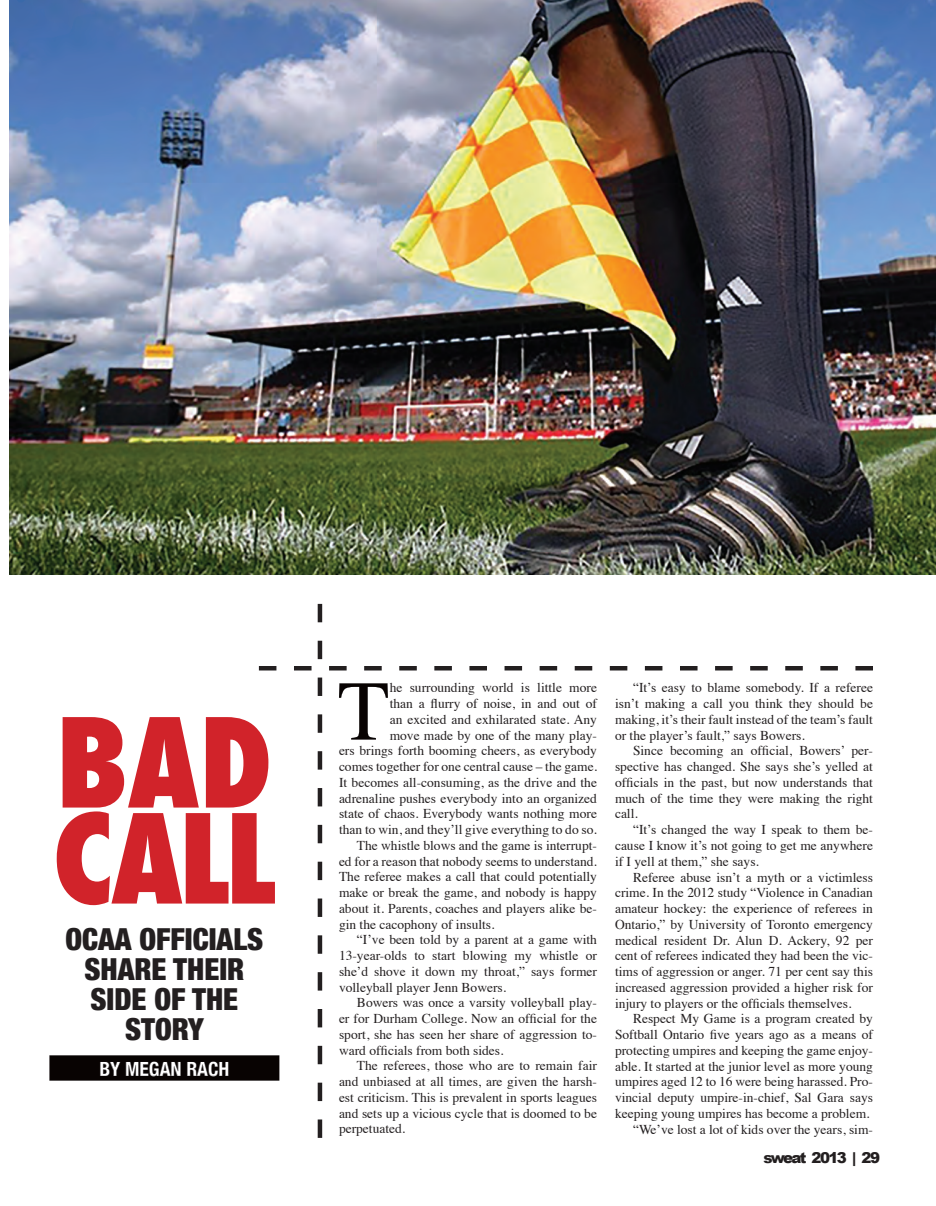
<style>
.page{position:relative;width:936px;height:1206px;background:#fff}
.page>*{position:absolute;margin:0;border:0;box-sizing:border-box;transform-origin:0 0}
.t1{font:800 condensed 120px/96px "Futura";letter-spacing:-.02em;color:#d1232a}
.t2{font:84.9px "Times";color:#080302}
.t3{font:900 condensed 30.3px/30px "Helvetica Neue";color:#231f20;text-align:center}
.t4{font:700 condensed 19.5px "Helvetica Neue";color:#fff}
.t5{font:900 15px "Arial";letter-spacing:-.105em;color:#231f20}
.t6{font:13.5px/15.8px "Times";color:#231f20;text-align:justify}
</style>
<div class="page">
<img style="left:9px;top:0;width:927px;height:574px">
<svg style="left:49px;top:604px;width:824px;height:534px"></svg>
<h1 class="t1" style="left:53px;top:716px;width:225px">BAD<br>CALL</h1>
<h3 class="t3" style="left:65px;top:924px;width:199px">OCAA OFFICIALS<br>SHARE THEIR<br>SIDE OF THE<br>STORY</h3>
<h3 class="t4" style="left:99px;top:1057px;width:132px">BY MEGAN RACH</h3>
<h2 class="t2" style="left:338px;top:676px;width:53px">T</h2>
<p class="t6" style="left:390px;top:681px;width:209px">he surrounding world is little more</p>
<p class="t6" style="left:390px;top:697px;width:209px">than a flurry of noise, in and out of</p>
<p class="t6" style="left:390px;top:713px;width:209px">an excited and exhilarated state. Any</p>
<p class="t6" style="left:390px;top:728px;width:209px">move made by one of the many play-</p>
<p class="t6" style="left:339px;top:744px;width:260px">ers brings forth booming cheers, as everybody</p>
<p class="t6" style="left:339px;top:760px;width:260px">comes together for one central cause – the game.</p>
<p class="t6" style="left:339px;top:776px;width:260px">It becomes all-consuming, as the drive and the</p>
<p class="t6" style="left:339px;top:791px;width:260px">adrenaline pushes everybody into an organized</p>
<p class="t6" style="left:339px;top:807px;width:260px">state of chaos. Everybody wants nothing more</p>
<p class="t6" style="left:339px;top:823px;width:260px">than to win, and they’ll give everything to do so.</p>
<p class="t6" style="left:357px;top:839px;width:242px">The whistle blows and the game is interrupt-</p>
<p class="t6" style="left:339px;top:854px;width:260px">ed for a reason that nobody seems to understand.</p>
<p class="t6" style="left:339px;top:870px;width:260px">The referee makes a call that could potentially</p>
<p class="t6" style="left:339px;top:886px;width:260px">make or break the game, and nobody is happy</p>
<p class="t6" style="left:339px;top:902px;width:260px">about it. Parents, coaches and players alike be-</p>
<p class="t6" style="left:339px;top:917px;width:157px">gin the cacophony of insults.</p>
<p class="t6" style="left:357px;top:933px;width:242px">“I’ve been told by a parent at a game with</p>
<p class="t6" style="left:339px;top:949px;width:260px">13-year-olds to start blowing my whistle or</p>
<p class="t6" style="left:339px;top:965px;width:260px">she’d shove it down my throat,” says former</p>
<p class="t6" style="left:339px;top:980px;width:169px">volleyball player Jenn Bowers.</p>
<p class="t6" style="left:357px;top:996px;width:242px">Bowers was once a varsity volleyball play-</p>
<p class="t6" style="left:339px;top:1012px;width:260px">er for Durham College. Now an official for the</p>
<p class="t6" style="left:339px;top:1028px;width:260px">sport, she has seen her share of aggression to-</p>
<p class="t6" style="left:339px;top:1043px;width:166px">ward officials from both sides.</p>
<p class="t6" style="left:357px;top:1059px;width:242px">The referees, those who are to remain fair</p>
<p class="t6" style="left:339px;top:1075px;width:260px">and unbiased at all times, are given the harsh-</p>
<p class="t6" style="left:339px;top:1091px;width:260px">est criticism. This is prevalent in sports leagues</p>
<p class="t6" style="left:339px;top:1106px;width:260px">and sets up a vicious cycle that is doomed to be</p>
<p class="t6" style="left:339px;top:1122px;width:68px">perpetuated.</p>
<p class="t6" style="left:615px;top:681px;width:260px;text-indent:18px">“It’s easy to blame somebody. If a referee isn’t making a call you think they should be making, it’s their fault instead of the team’s fault or the player’s fault,” says Bowers.</p>
<p class="t6" style="left:615px;top:744px;width:260px;text-indent:18px">Since becoming an official, Bowers’ per&shy;spective has changed. She says she’s yelled at officials in the past, but now understands that much of the time they were making the right call.</p>
<p class="t6" style="left:615px;top:823px;width:260px;text-indent:18px">“It’s changed the way I speak to them be&shy;cause I know it’s not going to get me anywhere if I yell at them,” she says.</p>
<p class="t6" style="left:615px;top:870px;width:260px;text-indent:18px">Referee abuse isn’t a myth or a victimless crime. In the 2012 study “Violence in Canadian amateur hockey: the experience of referees in Ontario,” by University of Toronto emergency medical resident Dr. Alun D. Ackery, 92 per cent of referees indicated they had been the vic&shy;tims of aggression or anger. 71 per cent say this increased aggression provided a higher risk for injury to players or the officials themselves.</p>
<p class="t6" style="left:615px;top:1012px;width:260px;text-align:right">Respect My Game is a program created by Softball Ontario five years ago as a means of protecting umpires and keeping the game enjoy&shy;able. It started at the junior level as more young umpires aged 12 to 16 were being harassed. Pro&shy;vincial deputy umpire-in-chief, Sal Gara says keeping young umpires has become a problem. “We’ve lost a lot of kids over the years, sim-</p>
<p class="t5" style="left:764px;top:1147px;width:118px">sweat 2013 | 29</p>
</div>
